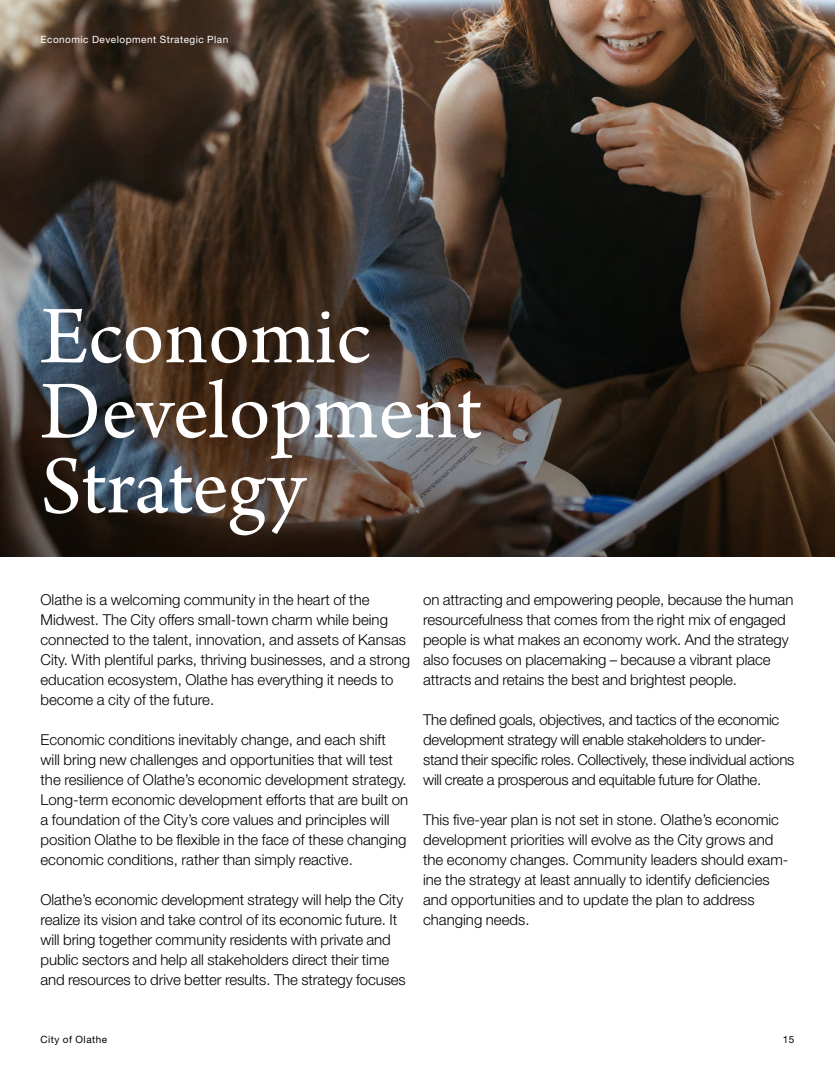
<style>
.page{position:relative;width:835px;height:1080px;background:#fff}
.page>*{position:absolute;margin:0;border:0;box-sizing:border-box;transform-origin:0 0}
.t1{font:86.25px/75px "Arno Pro";letter-spacing:-.005em;color:#fff}
.t2{font:300 15px/20px "Helvetica Neue";color:#000}
.t3{font:10px "Helvetica Neue";letter-spacing:.05em;color:#fff}
.t4{font:10px "Helvetica Neue";letter-spacing:.05em;color:#000}
</style>
<div class="page">
<img style="left:0;top:0;width:835px;height:556px">
<p class="t3" style="left:41px;top:33px;width:189px">Economic Development Strategic Plan</p>
<h1 class="t1" style="left:41px;top:303px;width:443px">Economic<br>Development<br>Strategy</h1>
<p class="t2" style="left:41px;top:589px;width:371px">Olathe is a welcoming community in the heart of the Midwest. The City offers small-town charm while being connected to the talent, innovation, and assets of Kansas City. With plentiful parks, thriving businesses, and a strong education ecosystem, Olathe has everything it needs to become a city of the future.</p>
<p class="t2" style="left:41px;top:729px;width:369px">Economic conditions inevitably change, and each shift will bring new challenges and opportunities that will test the resilience of Olathe’s economic development strategy.<br>Long-term economic development efforts that are built on a foundation of the City’s core values and principles will position Olathe to be flexible in the face of these changing economic conditions, rather than simply reactive.</p>
<p class="t2" style="left:41px;top:889px;width:367px">Olathe’s economic development strategy will help the City realize its vision and take control of its economic future. It will bring together community residents with private and public sectors and help all stakeholders direct their time and resources to drive better results. The strategy focuses</p>
<p class="t2" style="left:423px;top:589px;width:372px">on attracting and empowering people, because the human resourcefulness that comes from the right mix of engaged people is what makes an economy work. And the strategy also focuses on placemaking – because a vibrant place attracts and retains the best and brightest people.</p>
<p class="t2" style="left:423px;top:709px;width:373px">The defined goals, objectives, and tactics of the economic development strategy will enable stakeholders to under&shy;stand their specific roles. Collectively, these individual actions will create a prosperous and equitable future for Olathe.</p>
<p class="t2" style="left:423px;top:809px;width:367px">This five-year plan is not set in stone. Olathe’s economic development priorities will evolve as the City grows and the economy changes. Community leaders should exam&shy;ine the strategy at least annually to identify deficiencies and opportunities and to update the plan to address changing needs.</p>
<p class="t4" style="left:41px;top:1033px;width:68px">City of Olathe</p>
<p class="t4" style="left:782px;top:1033px;width:13px">15</p>
</div>
